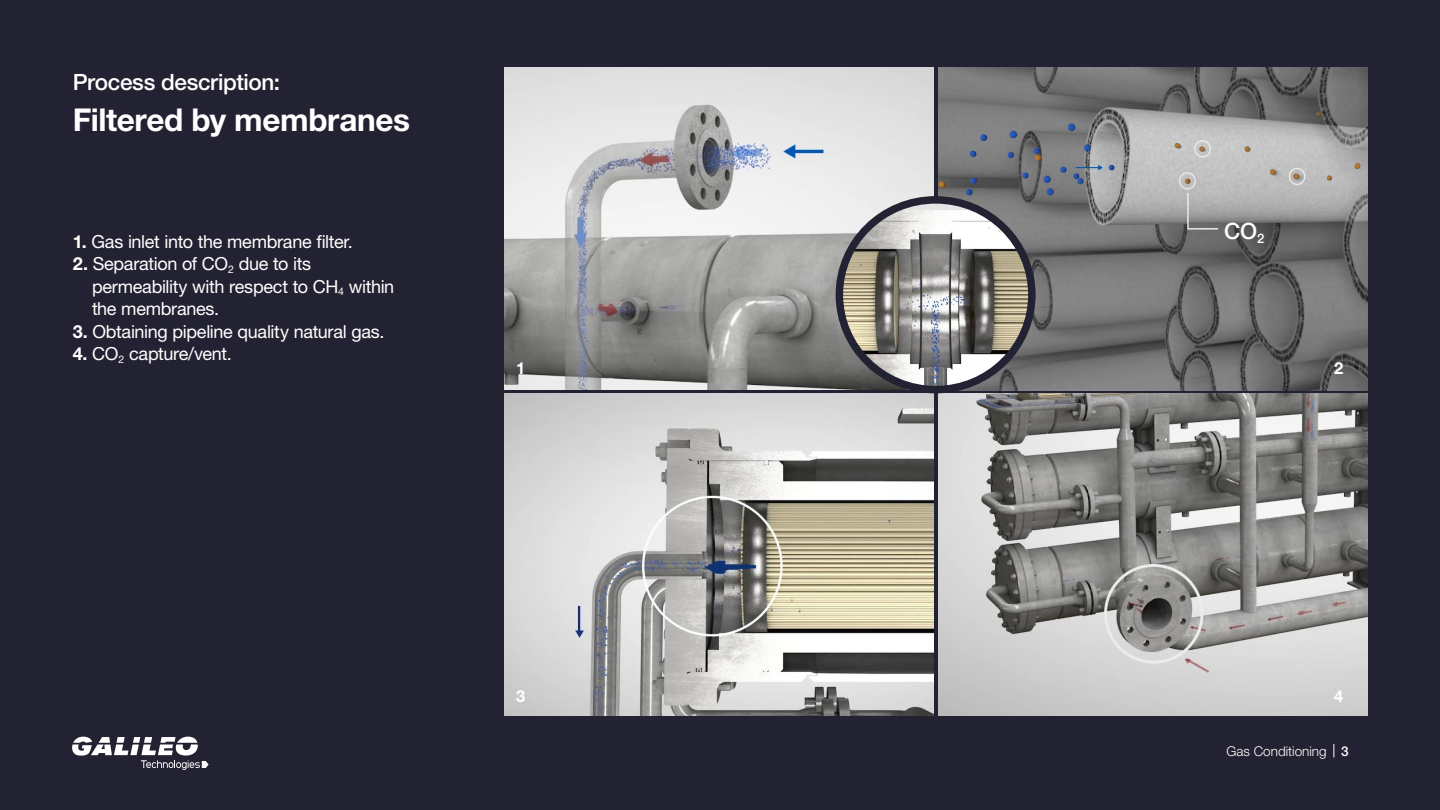
<style>
.page{position:relative;width:1440px;height:810px;background:#223}
.page>*{position:absolute;margin:0;border:0;box-sizing:border-box;transform-origin:0 0}
.t1{font:700 31.5px "Helvetica Neue LT Std";letter-spacing:-.01em;color:#fff}
.t2{font:500 22.5px "Helvetica Neue LT Std";letter-spacing:-.015em;color:#fff}
.t3{font:18px/22.5px "Helvetica Neue LT Std";letter-spacing:-.015em;color:#fff}
.t4{font:700 16.5px "Helvetica Neue LT Std";color:#fff}
.t5{font:300 13.5px "Helvetica Neue LT Std";color:#fff}
.s1{font-weight:700}
.s2{font-weight:500}
</style>
<div class="page">
<svg style="left:72px;top:737px;width:136px;height:33px"></svg>
<svg style="left:1334px;top:744px;width:1px;height:14px"></svg>
<img style="left:504px;top:68px;width:430px;height:321px">
<img style="left:938px;top:68px;width:430px;height:322px">
<img style="left:938px;top:394px;width:430px;height:322px">
<img style="left:504px;top:394px;width:430px;height:322px">
<img style="left:839px;top:200px;width:193px;height:190px">
<div style="left:836px;top:196px;width:200px;height:197px;border:8px solid #223;border-radius:50%"></div>
<p class="t2" style="left:73px;top:69px;width:209px">Process description:</p>
<h1 class="t1" style="left:73px;top:100px;width:339px">Filtered by membranes</h1>
<p class="t3" style="left:73px;top:230px;width:282px"><span class="s1">1.</span> Gas inlet into the membrane filter.</p>
<p class="t3" style="left:92px;top:252px;width:304px;text-indent:-19px"><span class="s1">2.</span> Separation of CO<sub>2</sub> due to its permeability with respect to CH<sub>4</sub> within the membranes.</p>
<p class="t3" style="left:73px;top:320px;width:313px"><span class="s1">3.</span> Obtaining pipeline quality natural gas.</p>
<p class="t3" style="left:73px;top:342px;width:161px"><span class="s1">4.</span> CO<sub>2</sub> capture/vent.</p>
<p class="t2" style="left:1224px;top:217px;width:42px">CO<sub>2</sub></p>
<p class="t4" style="left:516px;top:357px;width:11px">1</p>
<p class="t4" style="left:1334px;top:357px;width:11px">2</p>
<p class="t4" style="left:516px;top:686px;width:11px">3</p>
<p class="t4" style="left:1334px;top:686px;width:11px">4</p>
<p class="t5" style="left:1226px;top:743px;width:124px">Gas Conditioning <span class="s2">3</span></p>
</div>
